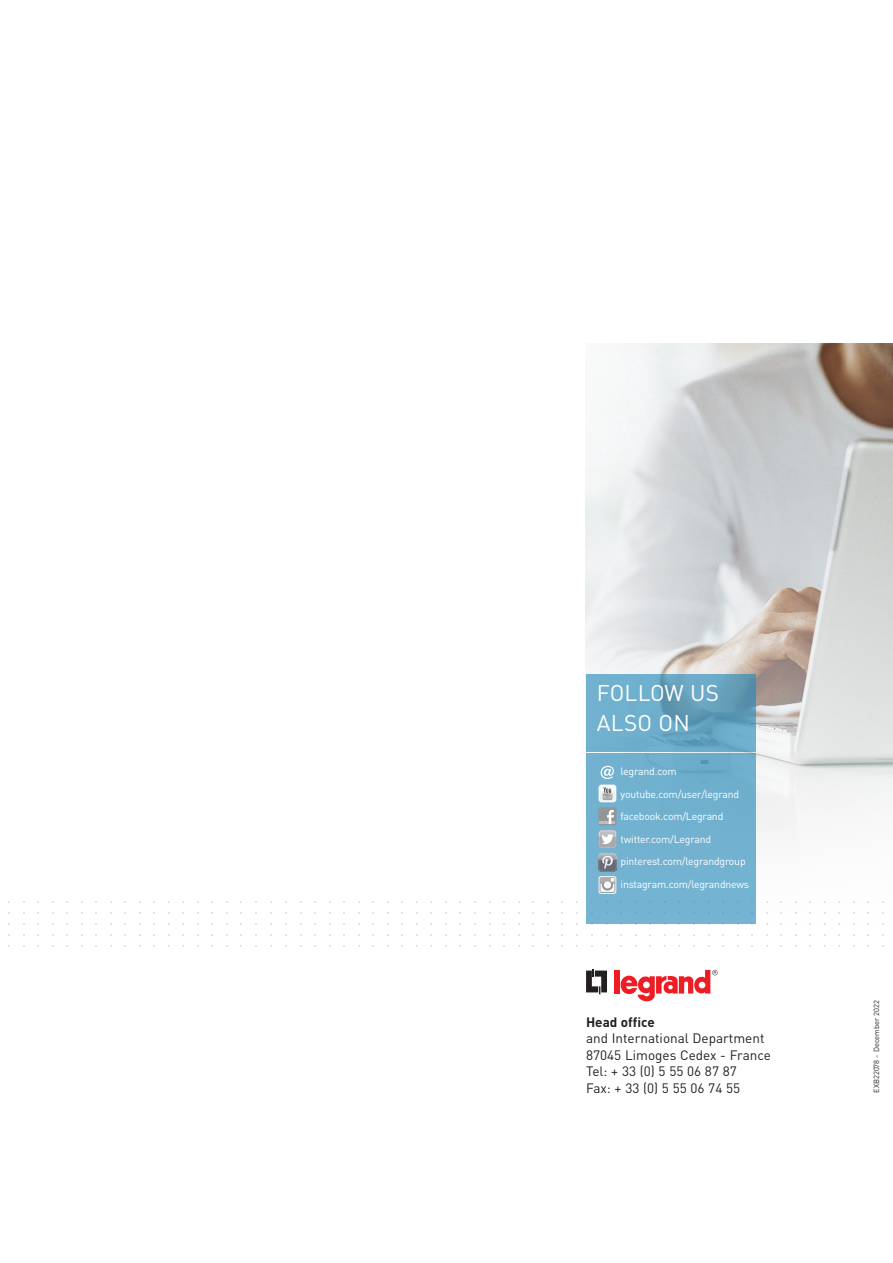
<style>
.page{position:relative;width:893px;height:1263px;background:#fff}
.page>*{position:absolute;margin:0;border:0;box-sizing:border-box;transform-origin:0 0}
.t1{font:22.5px/30px "DIN Pro";letter-spacing:.01em;color:#fff}
.t2{font:13.5px/16.5px "DIN Pro";color:#231f20}
.t3{font:700 13.5px "DIN Pro";color:#231f20}
.t4{font:10.5px/22.5px "DIN Pro";letter-spacing:-.02em;color:#fff}
.t5{font:7.5px "DIN Pro";color:#231f20}
</style>
<div class="page">
<svg style="left:586px;top:969px;width:21px;height:25px"></svg>
<div style="left:615px;top:970px;width:5px;height:23px;background:#ee1d23"></div>
<svg style="left:621px;top:970px;width:97px;height:31px"></svg>
<img style="left:586px;top:344px;width:307px;height:570px">
<div style="left:586px;top:753px;width:170px;height:170px;background:#72b2d0"></div>
<svg style="left:586px;top:674px;width:170px;height:77px;background:#69a7c4"></svg>
<svg style="left:598px;top:830px;width:18px;height:18px"></svg>
<div style="left:598px;top:807px;width:18px;height:18px;background:#939598"></div>
<hr style="left:600px;top:821px;width:15px;height:3px;background:#bcbdc0">
<svg style="left:607px;top:810px;width:7px;height:14px"></svg>
<img style="left:598px;top:853px;width:18px;height:18px">
<div style="left:598px;top:876px;width:18px;height:18px;background:#f3f3f3;border-radius:2px"></div>
<svg style="left:599px;top:876px;width:17px;height:17px"></svg>
<div style="left:600px;top:877px;width:15px;height:16px;background:#9e9fa2;border-radius:2px"></div>
<svg style="left:600px;top:877px;width:15px;height:15px"></svg>
<div style="left:598px;top:784px;width:18px;height:18px;background:#bcd2db;border-radius:3px"></div>
<div style="left:599px;top:785px;width:17px;height:17px;background:#f6f7f7;border-radius:3px"></div>
<div style="left:600px;top:786px;width:15px;height:15px;background:#edf0f0;border-radius:3px"></div>
<svg style="left:600px;top:786px;width:15px;height:14px"></svg>
<svg style="left:601px;top:766px;width:13px;height:13px"></svg>
<h1 class="t1" style="left:597px;top:677px;width:124px">FOLLOW US<br>ALSO ON</h1>
<p class="t4" style="left:621px;top:760px;width:130px">legrand.com youtube.com/user/legrand facebook.com/Legrand twitter.com/Legrand pinterest.com/legrandgroup instagram.com/legrandnews</p>
<p class="t3" style="left:586px;top:1013px;width:70px">Head office</p>
<p class="t2" style="left:586px;top:1030px;width:186px">and International Department<br>87045 Limoges Cedex - France<br>Tel: + 33 (0) 5 55 06 87 87<br>Fax: + 33 (0) 5 55 06 74 55</p>
<p class="t5" style="left:871px;top:1093px;width:94px;rotate:-90deg">EXB22078 - December 2022</p>
</div>
